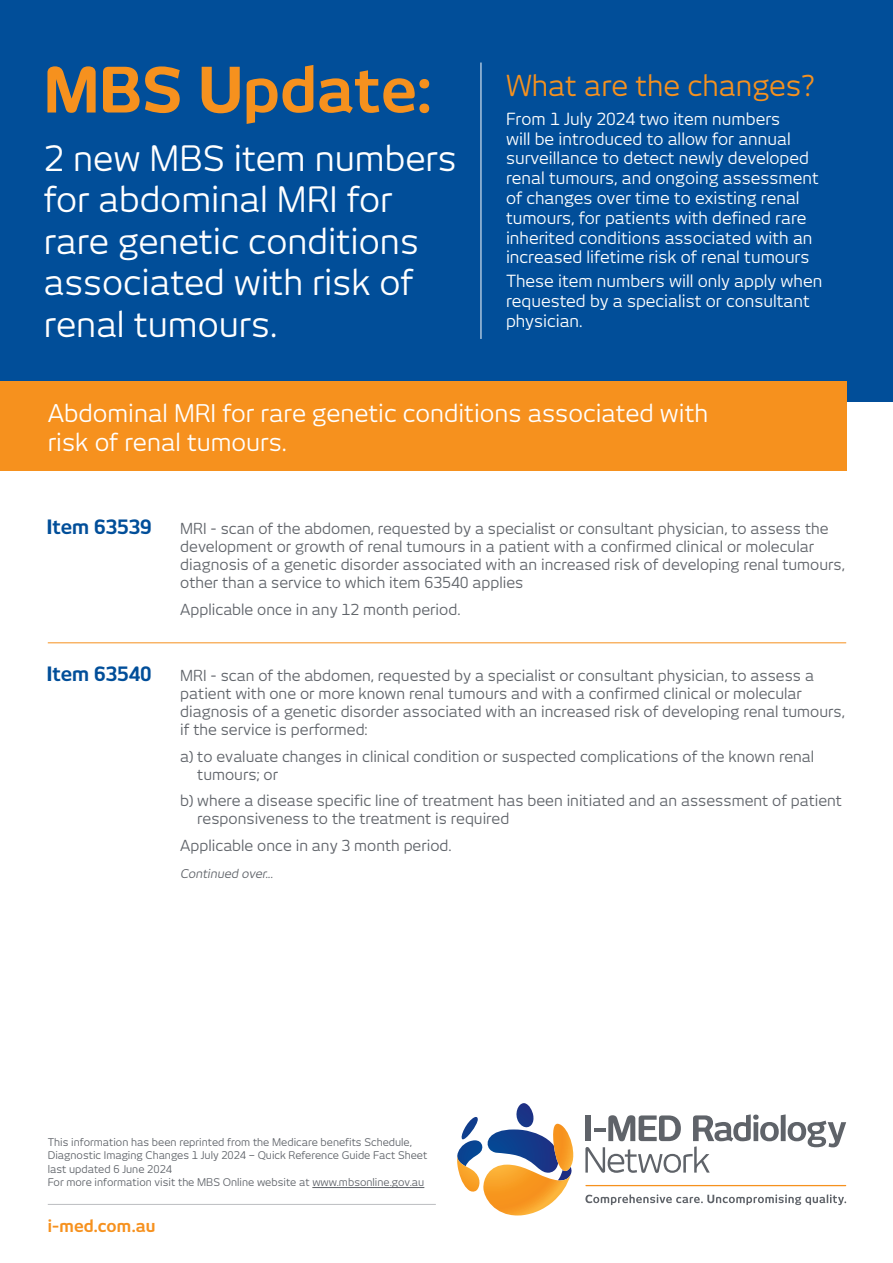
<style>
.page{position:relative;width:893px;height:1263px;background:#fff}
.page>*{position:absolute;margin:0;border:0;box-sizing:border-box;transform-origin:0 0}
.t1{font:700 61.5px "New June";color:#f6911e}
.t2{font:34.5px/41.4px "New June";color:#fff}
.t3{font:28.5px "New June";color:#f6911e}
.t4{font:24px/28.8px "New June";color:#fff}
.t5{font:700 19.5px "New June";color:#014e99}
.t6{font:16.5px/19.8px "New June";color:#fff}
.t7{font:700 16.5px "New June";letter-spacing:.01em;color:#f6911e}
.t8{font:15px/18px "New June";color:#5f6369}
.t9{font:italic 12px "New June";color:#5f6369}
.t10{font:10.5px/13.5px "New June";color:#5f6369}
</style>
<div class="page">
<div style="left:0;top:0;width:893px;height:401px;background:#014e99"></div>
<hr style="left:48px;top:1204px;width:388px;height:1px;background:#bcbdc0">
<hr style="left:48px;top:642px;width:798px;height:1px;background:#f6911e">
<svg style="left:457px;top:1103px;width:389px;height:112px"></svg>
<hr style="left:480px;top:63px;width:1px;height:276px;background:#fff">
<div style="left:0;top:381px;width:846px;height:89px;background:#f6911e"></div>
<hr style="left:312px;top:1187px;width:112px;height:1px;background:#5f6369">
<h1 class="t1" style="left:44px;top:54px;width:389px">MBS Update:</h1>
<h2 class="t2" style="left:44px;top:137px;width:414px">2 new MBS item numbers for abdominal MRI for rare genetic conditions associated with risk of renal tumours.</h2>
<h3 class="t3" style="left:506px;top:69px;width:310px">What are the changes?</h3>
<p class="t6" style="left:506px;top:109px;width:314px">From 1 July 2024 two item numbers<br>will be introduced to allow for annual surveillance to detect newly developed renal tumours, and ongoing assessment of changes over time to existing renal tumours, for patients with defined rare inherited conditions associated with an increased lifetime risk of renal tumours</p>
<p class="t6" style="left:506px;top:271px;width:318px">These item numbers will only apply when requested by a specialist or consultant physician.</p>
<h3 class="t4" style="left:48px;top:398px;width:662px">Abdominal MRI for rare genetic conditions associated with risk of renal tumours.</h3>
<h3 class="t5" style="left:47px;top:515px;width:107px">Item 63539</h3>
<p class="t8" style="left:180px;top:519px;width:666px">MRI - scan of the abdomen, requested by a specialist or consultant physician, to assess the development or growth of renal tumours in a patient with a confirmed clinical or molecular diagnosis of a genetic disorder associated with an increased risk of developing renal tumours, other than a service to which item 63540 applies</p>
<p class="t8" style="left:180px;top:600px;width:282px">Applicable once in any 12 month period.</p>
<h3 class="t5" style="left:47px;top:663px;width:107px">Item 63540</h3>
<p class="t8" style="left:180px;top:667px;width:666px">MRI - scan of the abdomen, requested by a specialist or consultant physician, to assess a patient with one or more known renal tumours and with a confirmed clinical or molecular diagnosis of a genetic disorder associated with an increased risk of developing renal tumours, if the service is performed:</p>
<p class="t8" style="left:197px;top:747px;width:618px;text-indent:-17px">a) to evaluate changes in clinical condition or suspected complications of the known renal tumours; or</p>
<p class="t8" style="left:197px;top:792px;width:646px;text-indent:-17px">b) where a disease specific line of treatment has been initiated and an assessment of patient responsiveness to the treatment is required</p>
<p class="t8" style="left:180px;top:836px;width:273px">Applicable once in any 3 month period.</p>
<p class="t9" style="left:180px;top:867px;width:96px">Continued over...</p>
<p class="t10" style="left:48px;top:1135px;width:381px">This information has been reprinted from the Medicare benefits Schedule, Diagnostic Imaging Changes 1 July 2024 – Quick Reference Guide Fact Sheet last updated 6 June 2024<br>For more information visit the MBS Online website at www.mbsonline.gov.au</p>
<p class="t7" style="left:48px;top:1216px;width:109px">i-med.com.au</p>
</div>
